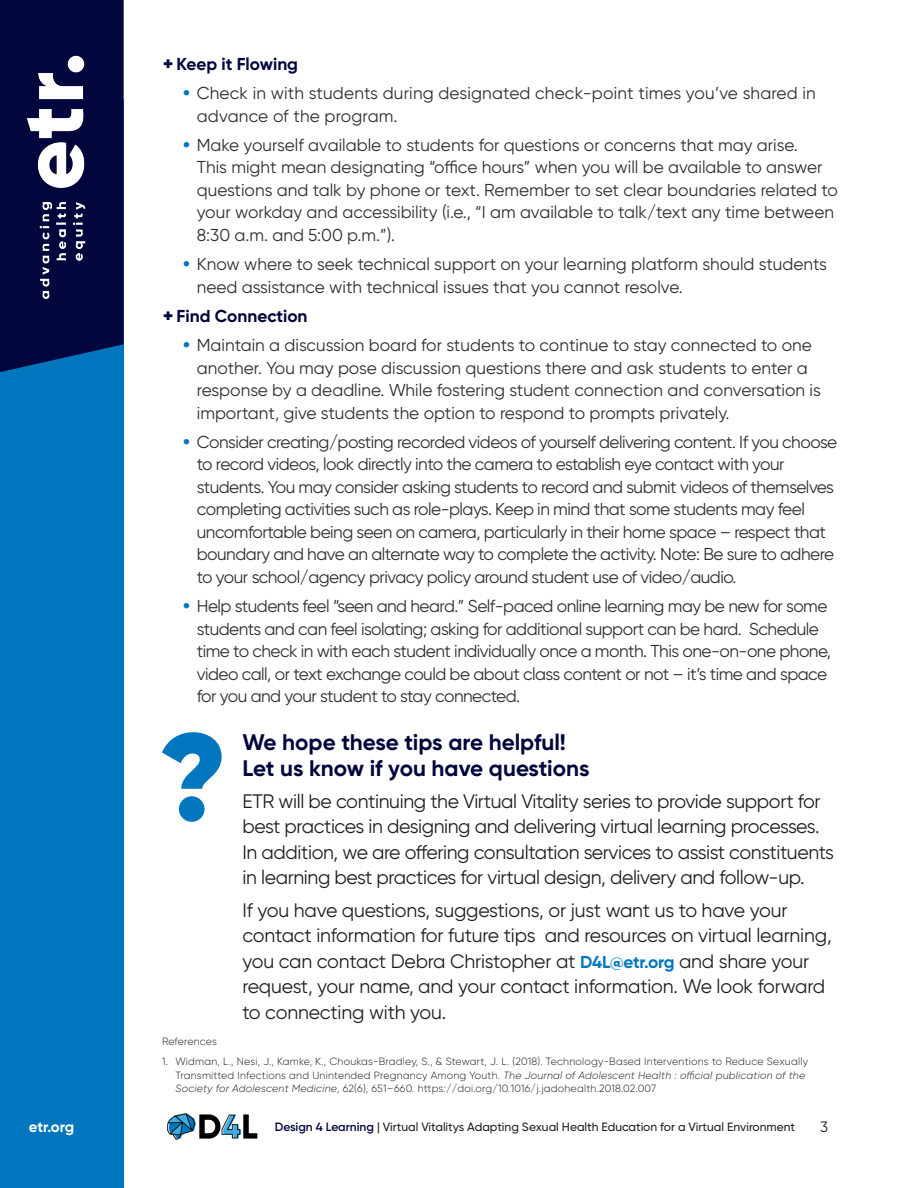
<style>
.page{position:relative;width:918px;height:1188px;background:#fff}
.page>*{position:absolute;margin:0;border:0;box-sizing:border-box;transform-origin:0 0}
._0_-_Subheader{font:700 22.5px/25.5px "Gilroy";color:#02063d}
._0_-_Body__Intro{font:19.5px/25.5px "Gilroy";letter-spacing:-.02em;color:#231f20}
.t1{font:17.25px/22.5px "Gilroy";letter-spacing:-.03em;color:#312f30}
.t2{font:17.25px/22.5px "Gilroy";color:#312f30}
.t3{font:17.25px/22.5px "Gilroy";letter-spacing:.01em;color:#312f30}
.t4{font:700 17.25px "Gilroy";color:#02063d}
.t5{font:700 15px "Gilroy";letter-spacing:-.01em;color:#fff}
.t6{font:15px "Gilroy";color:#231f20}
.t7{font:500 12px "Gilroy";color:#231f20}
._0_-_References{font:300 10.5px/13.5px "Gilroy";letter-spacing:.02em;color:#231f20}
.s1{font-weight:900;font-size:18px}
.s2{font-weight:800;font-size:18px;color:#0076be}
.s3{font-weight:700;font-size:17.25px;color:#0076be}
.s4{font-style:italic}
.s5{font-weight:600;color:#02063d}
</style>
<div class="page">
<div style="left:0;top:99px;width:124px;height:1089px;background:#0076be"></div>
<svg style="left:0;top:0;width:124px;height:372px;background:#020d45"></svg>
<img style="left:21px;top:50px;width:75px;height:253px">
<img style="left:166px;top:1113px;width:92px;height:27px">
<svg style="left:162px;top:732px;width:60px;height:90px"></svg>
<p class="t4" style="left:163px;top:53px;width:137px"><span class="s1">+</span> Keep it Flowing</p>
<p class="t3" style="left:197px;top:82px;width:621px;text-indent:-14px"><span class="s2">•</span> Check in with students during designated check-point times you’ve shared in advance of the program.</p>
<p class="t2" style="left:197px;top:133px;width:643px;text-indent:-14px"><span class="s2">•</span> Make yourself available to students for questions or concerns that may arise.<br>This might mean designating “office hours” when you will be available to answer questions and talk by phone or text. Remember to set clear boundaries related to your workday and accessibility (i.e., “I am available to talk/text any time between 8:30 a.m. and 5:00 p.m.”).</p>
<p class="t2" style="left:197px;top:253px;width:632px;text-indent:-14px"><span class="s2">•</span> Know where to seek technical support on your learning platform should students need assistance with technical issues that you cannot resolve.</p>
<p class="t4" style="left:163px;top:305px;width:146px"><span class="s1">+</span> Find Connection</p>
<p class="t2" style="left:197px;top:334px;width:626px;text-indent:-14px"><span class="s2">•</span> Maintain a discussion board for students to continue to stay connected to one another. You may pose discussion questions there and ask students to enter a response by a deadline. While fostering student connection and conversation is important, give students the option to respond to prompts privately.</p>
<p class="t1" style="left:197px;top:430px;width:642px;text-indent:-14px"><span class="s2">•</span> Consider creating/posting recorded videos of yourself delivering content. If you choose to record videos, look directly into the camera to establish eye contact with your students. You may consider asking students to record and submit videos of themselves completing activities such as role-plays. Keep in mind that some students may feel uncomfortable being seen on camera, particularly in their home space – respect that boundary and have an alternate way to complete the activity. Note: Be sure to adhere to your school/agency privacy policy around student use of video/audio.</p>
<p class="t1" style="left:197px;top:595px;width:636px;text-indent:-14px"><span class="s2">•</span> Help students feel “seen and heard.” Self-paced online learning may be new for some students and can feel isolating; asking for additional support can be hard. Schedule time to check in with each student individually once a month. This one-on-one phone, video call, or text exchange could be about class content or not – it’s time and space for you and your student to stay connected.</p>
<p class="_0_-_Subheader" style="left:242px;top:729px;width:349px">We hope these tips are helpful!<br>Let us know if you have questions</p>
<p class="_0_-_Body__Intro" style="left:242px;top:788px;width:593px">ETR will be continuing the Virtual Vitality series to provide support for best practices in designing and delivering virtual learning processes.<br>In addition, we are offering consultation services to assist constituents in learning best practices for virtual design, delivery and follow-up.</p>
<p class="_0_-_Body__Intro" style="left:242px;top:897px;width:591px">If you have questions, suggestions, or just want us to have your contact information for future tips and resources on virtual learning, you can contact Debra Christopher at <span class="s3">D4L@etr.org</span> and share your request, your name, and your contact information. We look forward to connecting with you.</p>
<p class="_0_-_References" style="left:162px;top:1035px;width:56px">References</p>
<p class="_0_-_References" style="left:176px;top:1055px;width:634px;text-indent:-14px">1. Widman, L., Nesi, J., Kamke, K., Choukas-Bradley, S., &amp; Stewart, J. L. (2018). Technology-Based Interventions to Reduce Sexually<br>Transmitted Infections and Unintended Pregnancy Among Youth. <span class="s4">The Journal of Adolescent Health : official publication of the<br>Society for Adolescent Medicine</span>, 62(6), 651–660. https://doi.org/10.1016/j.jadohealth.2018.02.007</p>
<p class="t5" style="left:29px;top:1118px;width:47px">etr.org</p>
<p class="t7" style="left:275px;top:1120px;width:522px"><span class="s5">Design 4 Learning</span> | Virtual Vitalitys Adapting Sexual Health Education for a Virtual Environment</p>
<p class="t6" style="left:820px;top:1118px;width:9px">3</p>
</div>
